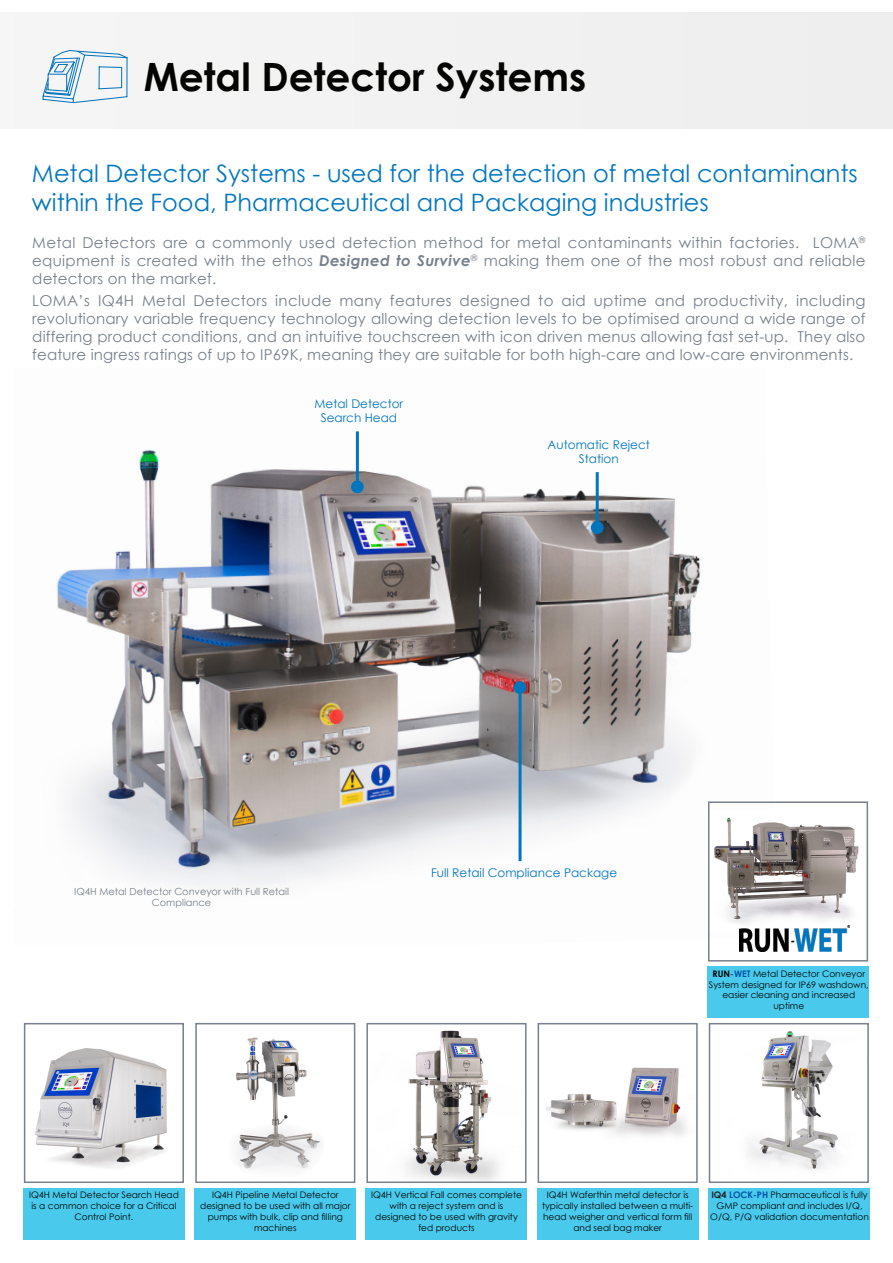
<style>
.page{position:relative;width:893px;height:1263px;background:#fff}
.page>*{position:absolute;margin:0;border:0;box-sizing:border-box;transform-origin:0 0}
.t1{font:700 39px "Century Gothic";color:#040503}
.t2{font:24px/28.8px "Century Gothic";color:#0076be}
._2__subtext{font:15px/18px "Century Gothic";letter-spacing:.01em;color:#77808c;text-align:justify}
.t3{font:12px/14.4px "Century Gothic";color:#0076be;text-align:center}
.t4{font:9.75px/11.7px "Century Gothic";color:#77808c;text-align:center}
.t5{font:9px/10.8px "Century Gothic";color:#040503;text-align:center}
.s1{font-weight:700;font-style:italic}
.s2{font-weight:700}
.s3{font-weight:700;color:#0154a6}
.s4{font-weight:700;color:#231f20}
</style>
<div class="page">
<img style="left:57px;top:431px;width:644px;height:456px">
<img style="left:406px;top:1030px;width:92px;height:150px">
<div style="left:366px;top:1023px;width:160px;height:160px;border:2px solid #77808c"></div>
<img style="left:236px;top:1037px;width:85px;height:132px">
<div style="left:195px;top:1023px;width:160px;height:160px;border:2px solid #77808c"></div>
<div style="left:23px;top:1188px;width:162px;height:51px;background:#49caed"></div>
<img style="left:546px;top:1067px;width:140px;height:69px">
<div style="left:538px;top:1023px;width:160px;height:160px;border:2px solid #77808c"></div>
<img style="left:35px;top:1048px;width:132px;height:120px">
<div style="left:24px;top:1023px;width:160px;height:160px;border:2px solid #77808c"></div>
<div style="left:195px;top:1188px;width:161px;height:51px;background:#49caed"></div>
<div style="left:366px;top:1188px;width:161px;height:51px;background:#49caed"></div>
<div style="left:537px;top:1188px;width:161px;height:51px;background:#49caed"></div>
<div style="left:0;top:13px;width:893px;height:116px;background:#f1f1f1"></div>
<svg style="left:43px;top:50px;width:85px;height:53px"></svg>
<div style="left:514px;top:682px;width:12px;height:11px;background:#0076be;border-radius:50%"></div>
<div style="left:514px;top:681px;width:12px;height:13px;border:2px solid #0076be;border-radius:50%"></div>
<hr style="left:519px;top:688px;width:3px;height:173px;background:#0076be">
<div style="left:592px;top:522px;width:11px;height:11px;background:#0076be;border-radius:50%"></div>
<div style="left:591px;top:521px;width:13px;height:13px;border:2px solid #0076be;border-radius:50%"></div>
<hr style="left:596px;top:472px;width:3px;height:56px;background:#0076be">
<div style="left:352px;top:481px;width:11px;height:11px;background:#0076be;border-radius:50%"></div>
<div style="left:351px;top:480px;width:13px;height:13px;border:2px solid #0076be;border-radius:50%"></div>
<hr style="left:356px;top:431px;width:3px;height:56px;background:#0076be">
<img style="left:747px;top:1031px;width:91px;height:139px">
<div style="left:709px;top:1023px;width:160px;height:160px;border:2px solid #77808c"></div>
<div style="left:708px;top:1188px;width:162px;height:51px;background:#49caed"></div>
<img style="left:714px;top:817px;width:145px;height:109px">
<div style="left:708px;top:801px;width:160px;height:160px;border:2px solid #77808c"></div>
<div style="left:707px;top:966px;width:162px;height:52px;background:#49caed"></div>
<img style="left:739px;top:926px;width:111px;height:25px">
<p class="t1" style="left:144px;top:47px;width:444px">Metal Detector Systems</p>
<p class="t2" style="left:32px;top:158px;width:827px">Metal Detector Systems - used for the detection of metal contaminants within the Food, Pharmaceutical and Packaging industries</p>
<p class="_2__subtext" style="left:32px;top:233px;width:835px">Metal Detectors are a commonly used detection method for metal contaminants within factories. LOMA<sup>® </sup>equipment is created with the ethos <span class="s1">Designed to Survive</span><sup>®</sup> making them one of the most robust and reliable detectors on the market.</p>
<p class="_2__subtext" style="left:32px;top:291px;width:835px">LOMA’s IQ4H Metal Detectors include many features designed to aid uptime and productivity, including revolutionary variable frequency technology allowing detection levels to be optimised around a wide range of differing product conditions, and an intuitive touchscreen with icon driven menus allowing fast set-up. They also feature ingress ratings of up to IP69K, meaning they are suitable for both high-care and low-care environments.</p>
<p class="t3" style="left:315px;top:396px;width:90px">Metal Detector<br>Search Head</p>
<p class="t3" style="left:548px;top:437px;width:104px">Automatic Reject<br>Station</p>
<p class="t4" style="left:74px;top:885px;width:216px">IQ4H Metal Detector Conveyor with Full Retail<br>Compliance</p>
<p class="t3" style="left:431px;top:865px;width:188px">Full Retail Compliance Package</p>
<p class="t5" style="left:709px;top:968px;width:161px"><span class="s2">RUN</span><span class="s3">-WET</span> Metal Detector Conveyor<br>System designed for IP69 washdown, easier cleaning and increased uptime</p>
<p class="t5" style="left:29px;top:1189px;width:151px">IQ4H Metal Detector Search Head is a common choice for a Critical<br>Control Point.</p>
<p class="t5" style="left:200px;top:1189px;width:152px">IQ4H Pipeline Metal Detector designed to be used with all major pumps with bulk, clip and filling machines</p>
<p class="t5" style="left:371px;top:1189px;width:152px">IQ4H Vertical Fall comes complete with a reject system and is designed to be used with gravity fed products</p>
<p class="t5" style="left:542px;top:1189px;width:153px">IQ4H Waferthin metal detector is typically installed between a multi&shy;head weigher and vertical form fill and seal bag maker</p>
<p class="t5" style="left:710px;top:1189px;width:160px"><span class="s4">IQ4</span> <span class="s3">LOCK-PH</span> Pharmaceutical is fully<br>GMP compliant and includes I/Q,<br>O/Q, P/Q validation documentation</p>
</div>
